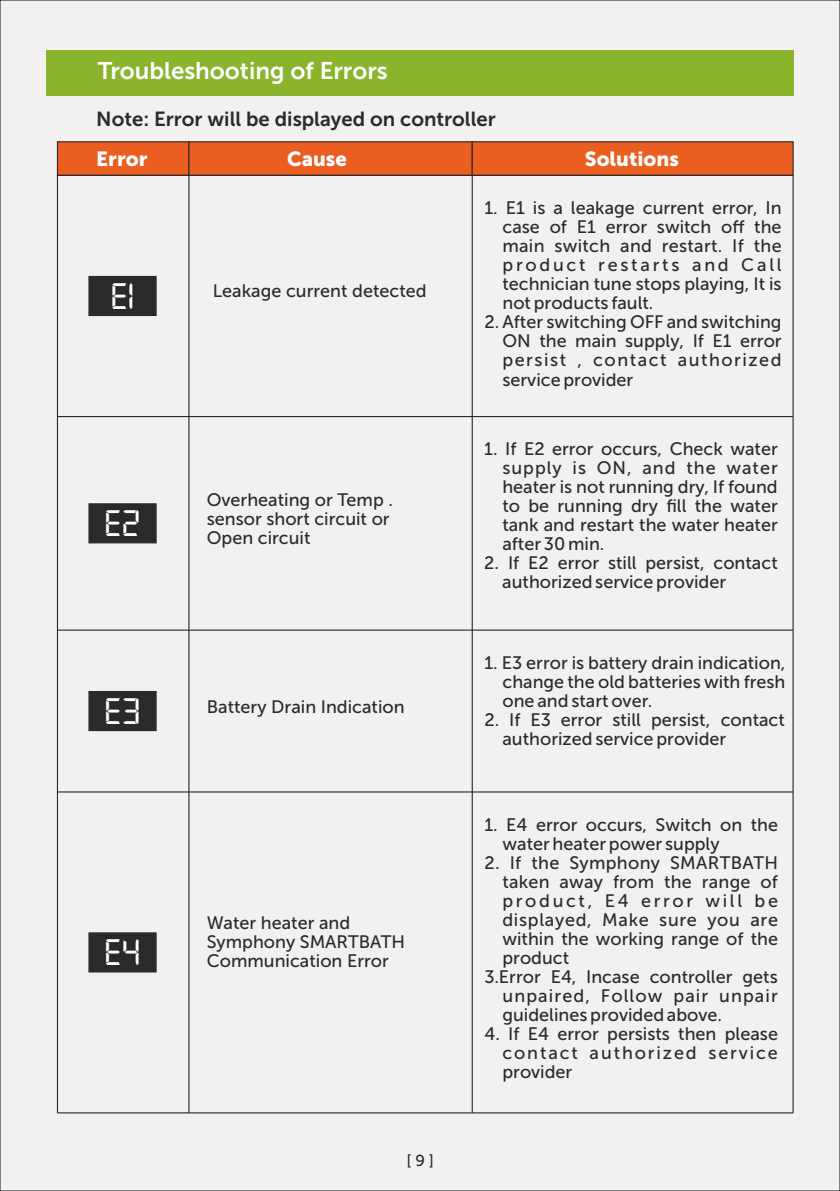
<style>
.page{position:relative;width:840px;height:1191px;background:#fff}
.page>*{position:absolute;margin:0;border:0;box-sizing:border-box;transform-origin:0 0}
.t1{font:39.4px "Digital 7";color:#fefefe}
.t2{font:24px "Museo Sans 700";color:#fefefe}
.t3{font:20.4px "Museo Sans 700";color:#2b2a29}
.t4{font:20.4px "Museo Sans 900,Bold";color:#fefefe}
.t5{font:18px/19px "Museo Sans 500";color:#2b2a29;text-align:justify}
.t6{font:18px "Museo Sans 500";letter-spacing:.06em;color:#2b2a29}
.t7{font:18px "Museo Sans 500";letter-spacing:.02em;color:#2b2a29}
.t8{font:18px "Museo Sans 500";letter-spacing:.04em;color:#2b2a29}
.t9{font:18px "Museo Sans 500";letter-spacing:.145em;color:#2b2a29}
.t10{font:16px "Museo Sans 500";color:#2b2a29}
</style>
<div class="page">
<div style="left:0;top:0;width:839px;height:1191px;background:#f3f1f0"></div>
<div style="left:46px;top:50px;width:747px;height:45px;background:#8ab42b"></div>
<svg style="left:88px;top:275px;width:69px;height:42px;background:#353433"></svg>
<svg style="left:88px;top:503px;width:69px;height:41px;background:#31302f"></svg>
<svg style="left:56px;top:141px;width:737px;height:35px;background:#e05c21"></svg>
<div style="left:88px;top:690px;width:69px;height:41px;background:#2b2a29"></div>
<svg style="left:88px;top:931px;width:69px;height:42px;background:#353433"></svg>
<hr style="left:57px;top:175px;width:735px;height:1px;background:#2b2a29">
<hr style="left:57px;top:416px;width:735px;height:1px;background:#2b2a29">
<hr style="left:57px;top:629px;width:735px;height:1px;background:#2b2a29">
<hr style="left:57px;top:1112px;width:735px;height:1px;background:#2b2a29">
<hr style="left:57px;top:791px;width:735px;height:1px;background:#2b2a29">
<hr style="left:188px;top:175px;width:1px;height:937px;background:#2b2a29">
<hr style="left:57px;top:175px;width:1px;height:937px;background:#2b2a29">
<hr style="left:471px;top:175px;width:1px;height:937px;background:#2b2a29">
<hr style="left:792px;top:175px;width:1px;height:937px;background:#2b2a29">
<h2 class="t2" style="left:98px;top:61px;width:291px">Troubleshooting of Errors</h2>
<p class="t3" style="left:96px;top:111px;width:401px">Note: Error will be displayed on controller</p>
<p class="t4" style="left:96px;top:150px;width:53px">Error</p>
<p class="t4" style="left:287px;top:150px;width:61px">Cause</p>
<p class="t4" style="left:584px;top:150px;width:96px">Solutions</p>
<h1 class="t1" style="left:111px;top:280px;width:25px">E1</h1>
<h1 class="t1" style="left:105px;top:507px;width:37px">E2</h1>
<h1 class="t1" style="left:105px;top:695px;width:37px">E3</h1>
<h1 class="t1" style="left:105px;top:936px;width:37px">E4</h1>
<p class="t5" style="left:213px;top:283px;width:215px">Leakage current detected</p>
<p class="t5" style="left:207px;top:492px;width:188px">Overheating or Temp . sensor short circuit or</p>
<p class="t5" style="left:207px;top:530px;width:105px">Open circuit</p>
<p class="t5" style="left:207px;top:698px;width:199px">Battery Drain Indication</p>
<p class="t5" style="left:207px;top:915px;width:200px">Water heater and<br>Symphony SMARTBATH</p>
<p class="t5" style="left:207px;top:953px;width:184px">Communication Error</p>
<p class="t10" style="left:406px;top:1153px;width:29px">[ 9 ]</p>
<p class="t5" style="left:502px;top:200px;width:280px;text-indent:-18px">1. E1 is a leakage current error, In case of E1 error switch off the main switch and restart. If the product restarts and Call technician tune stops playing, It is not products fault.</p>
<p class="t5" style="left:502px;top:314px;width:280px;text-indent:-18px">2. After switching OFF and switching ON the main supply, If E1 error persist , contact authorized service provider</p>
<p class="t5" style="left:502px;top:441px;width:277px;text-indent:-18px">1. If E2 error occurs, Check water supply is ON, and the water heater is not running dry, If found to be running dry fill the water tank and restart the water heater after 30 min.</p>
<p class="t5" style="left:502px;top:555px;width:277px;text-indent:-18px">2. If E2 error still persist, contact authorized service provider</p>
<p class="t5" style="left:502px;top:654px;width:284px;text-indent:-18px">1. E3 error is battery drain indication, change the old batteries with fresh one and start over.</p>
<p class="t5" style="left:502px;top:712px;width:284px;text-indent:-18px">2. If E3 error still persist, contact authorized service provider</p>
<p class="t5" style="left:502px;top:816px;width:277px;text-indent:-18px">1. E4 error occurs, Switch on the water heater power supply</p>
<p class="t7" style="left:484px;top:855px;width:295px">2. If the Symphony SMARTBATH</p>
<p class="t5" style="left:502px;top:873px;width:277px">taken away from the range of</p>
<p class="t9" style="left:502px;top:893px;width:277px">product, E4 error will be</p>
<p class="t8" style="left:502px;top:912px;width:277px">displayed, Make sure you are</p>
<p class="t5" style="left:502px;top:931px;width:277px">within the working range of the</p>
<p class="t5" style="left:502px;top:950px;width:68px">product</p>
<p class="t5" style="left:484px;top:969px;width:295px">3.Error E4, Incase controller gets</p>
<p class="t6" style="left:502px;top:988px;width:277px">unpaired, Follow pair unpair</p>
<p class="t5" style="left:502px;top:1007px;width:221px">guidelines provided above.</p>
<p class="t5" style="left:502px;top:1026px;width:277px;text-indent:-18px">4. If E4 error persists then please contact authorized service provider</p>
</div>
